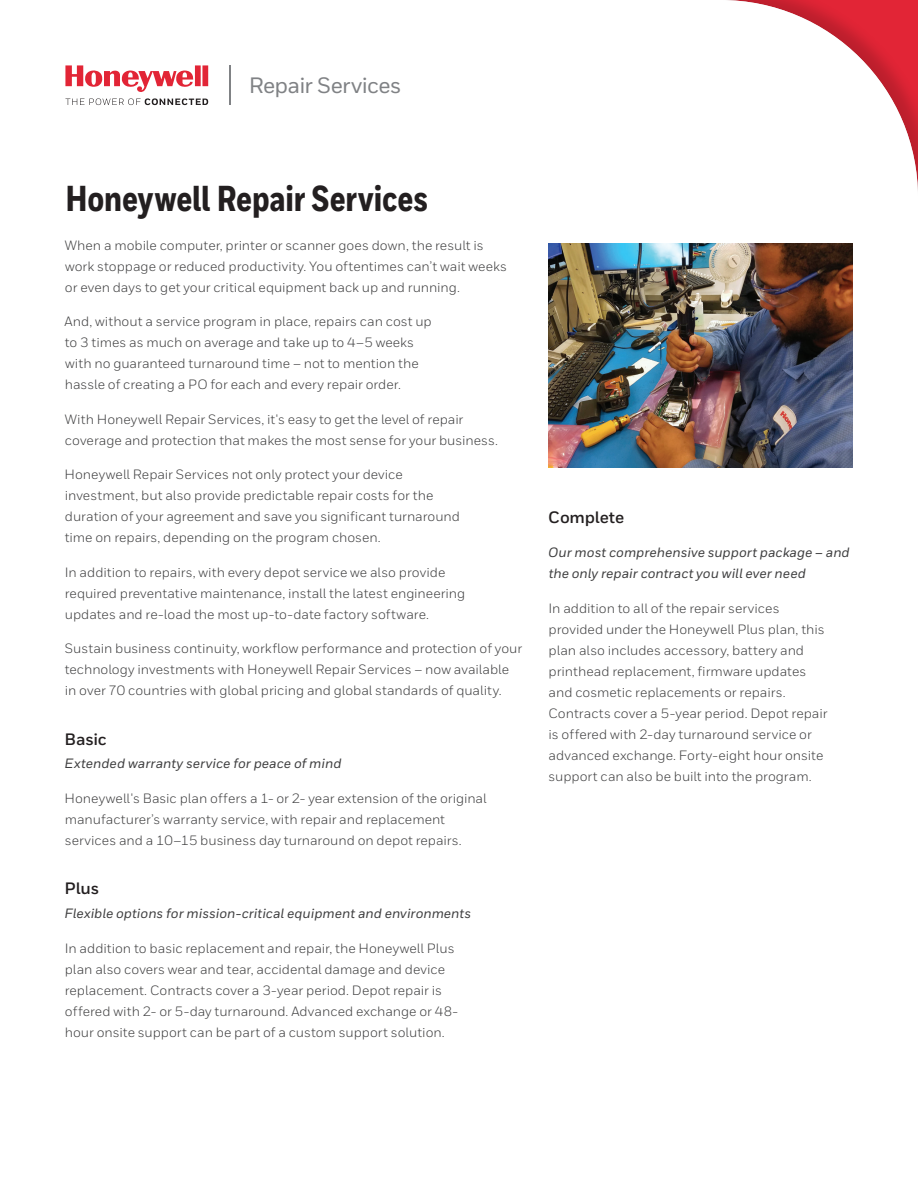
<style>
.page{position:relative;width:918px;height:1188px;background:#fff}
.page>*{position:absolute;margin:0;border:0;box-sizing:border-box;transform-origin:0 0}
.Datasheet__Title_1{font:800 36px "Honeywell Cond";letter-spacing:-.005em;color:#231f20}
.t1{font:500 22.2px "Honeywell Sans";letter-spacing:-.03em;color:#808285}
.Heading_2__11_15{font:700 16.5px "Honeywell Sans";letter-spacing:-.01em;color:#231f20}
.Body__9_14_pt{font:700 16.5px "Honeywell Sans";letter-spacing:-.01em;color:#231f20}
.Body__9_14_pt-2{font:13.5px/21px "Honeywell Sans";color:#3e3e3f}
.Body__9_14_pt-3{font:italic 500 13.5px/21px "Honeywell Sans";color:#3e3e3f}
</style>
<div class="page">
<hr style="left:229px;top:65px;width:1px;height:40px;background:#808285">
<svg style="left:65px;top:65px;width:143px;height:27px"></svg>
<svg style="left:65px;top:98px;width:143px;height:7px"></svg>
<img style="left:549px;top:244px;width:304px;height:223px">
<h2 class="t1" style="left:249px;top:72px;width:154px">Repair Services</h2>
<p class="Datasheet__Title_1" style="left:65px;top:177px;width:364px">Honeywell Repair Services</p>
<p class="Body__9_14_pt-2" style="left:65px;top:235px;width:444px">When a mobile computer, printer or scanner goes down, the result is work stoppage or reduced productivity. You oftentimes can’t wait weeks or even days to get your critical equipment back up and running.</p>
<p class="Body__9_14_pt-2" style="left:64px;top:311px;width:369px">And, without a service program in place, repairs can cost up to 3 times as much on average and take up to 4–5 weeks with no guaranteed turnaround time – not to mention the hassle of creating a PO for each and every repair order.</p>
<p class="Body__9_14_pt-2" style="left:65px;top:409px;width:435px">With Honeywell Repair Services, it's easy to get the level of repair coverage and protection that makes the most sense for your business.</p>
<p class="Body__9_14_pt-2" style="left:65px;top:464px;width:397px">Honeywell Repair Services not only protect your device investment, but also provide predictable repair costs for the duration of your agreement and save you significant turnaround time on repairs, depending on the program chosen.</p>
<p class="Body__9_14_pt-2" style="left:65px;top:562px;width:402px">In addition to repairs, with every depot service we also provide required preventative maintenance, install the latest engineering updates and re-load the most up-to-date factory software.</p>
<p class="Body__9_14_pt-2" style="left:65px;top:638px;width:459px">Sustain business continuity, workflow performance and protection of your technology investments with Honeywell Repair Services – now available in over 70 countries with global pricing and global standards of quality.</p>
<p class="Heading_2__11_15" style="left:65px;top:729px;width:44px">Basic</p>
<p class="Body__9_14_pt-3" style="left:65px;top:753px;width:278px">Extended warranty service for peace of mind</p>
<p class="Body__9_14_pt-2" style="left:65px;top:788px;width:424px">Honeywell's Basic plan offers a 1- or 2- year extension of the original manufacturer’s warranty service, with repair and replacement services and a 10–15 business day turnaround on depot repairs.</p>
<p class="Heading_2__11_15" style="left:65px;top:879px;width:36px">Plus</p>
<p class="Body__9_14_pt-3" style="left:65px;top:903px;width:408px">Flexible options for mission-critical equipment and environments</p>
<p class="Body__9_14_pt-2" style="left:65px;top:937px;width:395px">In addition to basic replacement and repair, the Honeywell Plus plan also covers wear and tear, accidental damage and device replacement. Contracts cover a 3-year period. Depot repair is offered with 2- or 5-day turnaround. Advanced exchange or 48- hour onsite support can be part of a custom support solution.</p>
<p class="Body__9_14_pt" style="left:548px;top:507px;width:77px">Complete</p>
<p class="Body__9_14_pt-3" style="left:548px;top:542px;width:303px">Our most comprehensive support package – and the only repair contract you will ever need</p>
<p class="Body__9_14_pt-2" style="left:548px;top:598px;width:281px">In addition to all of the repair services provided under the Honeywell Plus plan, this plan also includes accessory, battery and printhead replacement, firmware updates and cosmetic replacements or repairs.<br>Contracts cover a 5-year period. Depot repair is offered with 2-day turnaround service or advanced exchange. Forty-eight hour onsite support can also be built into the program.</p>
</div>
